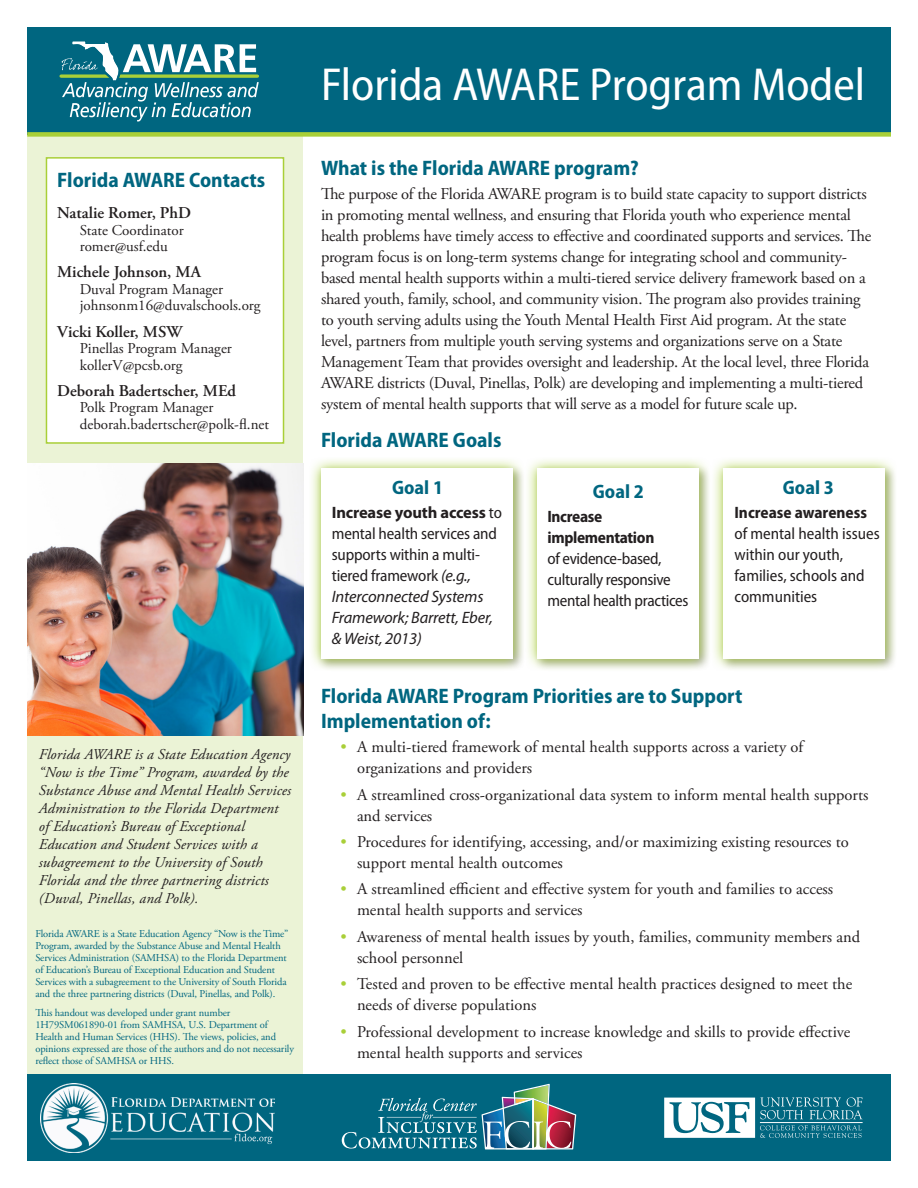
<style>
.page{position:relative;width:918px;height:1188px;background:#fff}
.page>*{position:absolute;margin:0;border:0;box-sizing:border-box;transform-origin:0 0}
.t1{font:semi-condensed 46.5px "Myriad Pro";color:#fff}
.subhead_1{font:700 semi-condensed 21px/25.2px "Myriad Pro";color:#006680}
.goal{font:700 semi-condensed 19.5px "Myriad Pro";color:#006680}
.t2{font:16.5px/21px "Adobe Garamond Pro";letter-spacing:-.015em;color:#231f20}
.t3{font:semi-condensed 16.5px/21px "Myriad Pro";letter-spacing:-.005em;color:#231f20}
.t4{font:italic 16.5px/21px "Myriad Pro";letter-spacing:-.01em;color:#231f20}
.contact_name{font:600 16.5px "Adobe Garamond Pro";color:#231f20}
.t5{font:italic 15px/18px "Adobe Garamond Pro";letter-spacing:.01em;color:#231f20}
.contact_info{font:15px "Adobe Garamond Pro";color:#231f20}
.t6{font:10.5px/12px "Adobe Garamond Pro";letter-spacing:-.01em;color:#006680}
.s1{font-weight:700;font-style:normal}
.s2{font-style:normal;font-stretch:semi-condensed}
.s3{font-weight:700}
.s4{color:#a9cf38}
</style>
<div class="page">
<div style="left:27px;top:27px;width:276px;height:1121px;background:#ebf3d6"></div>
<div style="left:27px;top:27px;width:864px;height:107px;background:#006680"></div>
<div style="left:27px;top:1074px;width:864px;height:87px;background:#006680"></div>
<svg style="left:664px;top:1097px;width:199px;height:41px"></svg>
<svg style="left:342px;top:1084px;width:234px;height:65px"></svg>
<img style="left:40px;top:1084px;width:235px;height:68px">
<div style="left:27px;top:132px;width:864px;height:5px;background:#a9cf38"></div>
<svg style="left:714px;top:459px;width:181px;height:210px"></svg>
<div style="left:724px;top:469px;width:161px;height:190px;background:#fff"></div>
<svg style="left:528px;top:459px;width:181px;height:210px"></svg>
<div style="left:538px;top:469px;width:161px;height:190px;background:#fff"></div>
<svg style="left:311px;top:459px;width:212px;height:210px"></svg>
<div style="left:321px;top:469px;width:192px;height:190px;background:#fff"></div>
<div style="left:46px;top:157px;width:238px;height:287px;background:#fff;border:2px solid #a9cf38"></div>
<svg style="left:62px;top:41px;width:197px;height:81px"></svg>
<img style="left:27px;top:463px;width:276px;height:272px">
<p class="subhead_1" style="left:57px;top:168px;width:209px">Florida AWARE Contacts</p>
<p class="contact_name" style="left:57px;top:203px;width:135px">Natalie Romer, PhD</p>
<p class="contact_info" style="left:80px;top:221px;width:106px">State Coordinator</p>
<p class="contact_info" style="left:80px;top:237px;width:90px">romer@usf.edu</p>
<p class="contact_name" style="left:57px;top:263px;width:145px">Michele Johnson, MA</p>
<p class="contact_info" style="left:80px;top:280px;width:145px">Duval Program Manager</p>
<p class="contact_info" style="left:80px;top:297px;width:182px">johnsonm16@duvalschools.org</p>
<p class="contact_name" style="left:57px;top:322px;width:127px">Vicki Koller, MSW</p>
<p class="contact_info" style="left:80px;top:339px;width:154px">Pinellas Program Manager</p>
<p class="contact_info" style="left:80px;top:356px;width:104px">kollerV@pcsb.org</p>
<p class="contact_name" style="left:57px;top:381px;width:180px">Deborah Badertscher, MEd</p>
<p class="contact_info" style="left:80px;top:399px;width:135px">Polk Program Manager</p>
<p class="contact_info" style="left:80px;top:415px;width:191px">deborah.badertscher@polk-fl.net</p>
<p class="t5" style="left:39px;top:746px;width:254px">Florida AWARE is a State Education Agency “Now is the Time” Program, awarded by the Substance Abuse and Mental Health Services Administration to the Florida Department of Education’s Bureau of Exceptional Education and Student Services with a subagreement to the University of South Florida and the three partnering districts (Duval, Pinellas, and Polk).</p>
<p class="t6" style="left:35px;top:928px;width:254px">Florida AWARE is a State Education Agency “Now is the Time” Program, awarded by the Substance Abuse and Mental Health Services Administration (SAMHSA) to the Florida Department of Education’s Bureau of Exceptional Education and Student Services with a subagreement to the University of South Florida and the three partnering districts (Duval, Pinellas, and Polk).</p>
<p class="t6" style="left:35px;top:1007px;width:260px">This handout was developed under grant number 1H79SM061890-01 from SAMHSA, U.S. Department of Health and Human Services (HHS). The views, policies, and opinions expressed are those of the authors and do not necessarily reflect those of SAMHSA or HHS.</p>
<p class="t1" style="left:321px;top:60px;width:546px">Florida AWARE Program Model</p>
<p class="subhead_1" style="left:321px;top:155px;width:319px">What is the Florida AWARE program?</p>
<p class="t2" style="left:321px;top:184px;width:552px">The purpose of the Florida AWARE program is to build state capacity to support districts in promoting mental wellness, and ensuring that Florida youth who experience mental health problems have timely access to effective and coordinated supports and services. The program focus is on long-term systems change for integrating school and community&shy;based mental health supports within a multi-tiered service delivery framework based on a shared youth, family, school, and community vision. The program also provides training to youth serving adults using the Youth Mental Health First Aid program. At the state level, partners from multiple youth serving systems and organizations serve on a State Management Team that provides oversight and leadership. At the local level, three Florida AWARE districts (Duval, Pinellas, Polk) are developing and implementing a multi-tiered system of mental health supports that will serve as a model for future scale up.</p>
<p class="subhead_1" style="left:321px;top:428px;width:182px">Florida AWARE Goals</p>
<p class="goal" style="left:392px;top:476px;width:53px">Goal 1</p>
<p class="t4" style="left:332px;top:502px;width:172px"><span class="s1">Increase youth access</span> <span class="s2">to mental health services and supports within a multi&shy;tiered framework</span> (e.g.,<br>Interconnected Systems<br>Framework; Barrett, Eber, &amp; Weist, 2013)</p>
<p class="goal" style="left:593px;top:481px;width:53px">Goal 2</p>
<p class="t3" style="left:547px;top:507px;width:143px"><span class="s3">Increase implementation<br></span>of evidence-based, culturally responsive mental health practices</p>
<p class="goal" style="left:783px;top:476px;width:53px">Goal 3</p>
<p class="t3" style="left:734px;top:502px;width:147px"><span class="s3">Increase awareness </span>of mental health issues within our youth, families, schools and communities</p>
<p class="subhead_1" style="left:321px;top:683px;width:423px">Florida AWARE Program Priorities are to Support<br>Implementation of:</p>
<p class="t2" style="left:357px;top:737px;width:448px;text-indent:-16px"><span class="s4">•</span> A multi-tiered framework of mental health supports across a variety of organizations and providers</p>
<p class="t2" style="left:357px;top:784px;width:513px;text-indent:-16px"><span class="s4">•</span> A streamlined cross-organizational data system to inform mental health supports and services</p>
<p class="t2" style="left:357px;top:832px;width:493px;text-indent:-16px"><span class="s4">•</span> Procedures for identifying, accessing, and/or maximizing existing resources to support mental health outcomes</p>
<p class="t2" style="left:357px;top:879px;width:478px;text-indent:-16px"><span class="s4">•</span> A streamlined efficient and effective system for youth and families to access mental health supports and services</p>
<p class="t2" style="left:357px;top:927px;width:505px;text-indent:-16px"><span class="s4">•</span> Awareness of mental health issues by youth, families, community members and school personnel</p>
<p class="t2" style="left:357px;top:974px;width:497px;text-indent:-16px"><span class="s4">•</span> Tested and proven to be effective mental health practices designed to meet the needs of diverse populations</p>
<p class="t2" style="left:357px;top:1021px;width:495px;text-indent:-16px"><span class="s4">•</span> Professional development to increase knowledge and skills to provide effective mental health supports and services</p>
</div>
